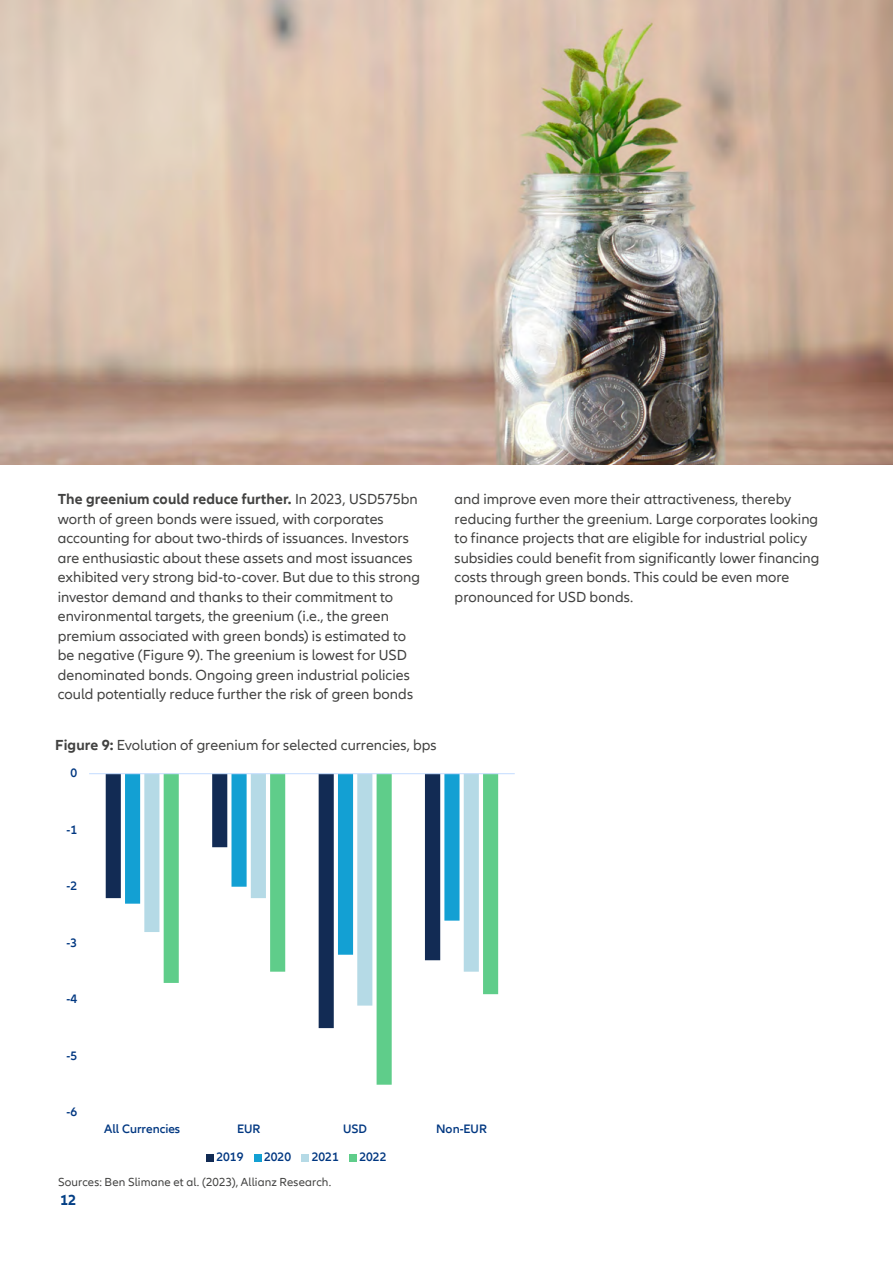
<style>
.page{position:relative;width:893px;height:1263px;background:#fff}
.page>*{position:absolute;margin:0;border:0;box-sizing:border-box;transform-origin:0 0}
.t1{font:15px/19.5px "Allianz Neo";letter-spacing:.005em;color:#424241}
.t2{font:700 15px "Allianz Neo";color:#033f85}
.t3{font:600 12.6px "Allianz Neo";color:#003781}
.t4{font:12px "Allianz Neo";letter-spacing:.01em;color:#424241}
.s1{font-weight:700}
</style>
<div class="page">
<svg style="left:106px;top:774px;width:19px;height:125px;fill:#122b54"></svg>
<svg style="left:125px;top:774px;width:19px;height:130px;fill:#13a0d3"></svg>
<svg style="left:144px;top:774px;width:20px;height:209px;fill:#b5dae6"></svg>
<svg style="left:164px;top:774px;width:334px;height:311px"></svg>
<hr style="left:89px;top:773px;width:426px;height:1px;background:#c6deff">
<div style="left:206px;top:1154px;width:7px;height:7px;background:#122b54"></div>
<div style="left:254px;top:1154px;width:7px;height:7px;background:#13a0d3"></div>
<div style="left:302px;top:1154px;width:7px;height:7px;background:#b5dae6"></div>
<div style="left:349px;top:1154px;width:7px;height:7px;background:#5fcd8a"></div>
<img style="left:0;top:0;width:893px;height:465px">
<p class="t1" style="left:58px;top:490px;width:364px"><span class="s1">The greenium could reduce further.</span> In 2023, USD575bn worth of green bonds were issued, with corporates accounting for about two-thirds of issuances. Investors are enthusiastic about these assets and most issuances exhibited very strong bid-to-cover. But due to this strong investor demand and thanks to their commitment to environmental targets, the greenium (i.e., the green premium associated with green bonds) is estimated to be negative (Figure 9). The greenium is lowest for USD denominated bonds. Ongoing green industrial policies could potentially reduce further the risk of green bonds</p>
<p class="t1" style="left:455px;top:490px;width:366px">and improve even more their attractiveness, thereby reducing further the greenium. Large corporates looking to finance projects that are eligible for industrial policy subsidies could benefit from significantly lower financing costs through green bonds. This could be even more pronounced for USD bonds.</p>
<p class="t1" style="left:55px;top:736px;width:383px"><span class="s1">Figure 9:</span> Evolution of greenium for selected currencies, bps</p>
<p class="t3" style="left:70px;top:765px;width:8px">0</p>
<p class="t3" style="left:67px;top:822px;width:12px">-1</p>
<p class="t3" style="left:67px;top:879px;width:12px">-2</p>
<p class="t3" style="left:67px;top:935px;width:12px">-3</p>
<p class="t3" style="left:67px;top:992px;width:12px">-4</p>
<p class="t3" style="left:67px;top:1048px;width:12px">-5</p>
<p class="t3" style="left:67px;top:1105px;width:12px">-6</p>
<p class="t3" style="left:104px;top:1121px;width:77px">All Currencies</p>
<p class="t3" style="left:237px;top:1121px;width:25px">EUR</p>
<p class="t3" style="left:343px;top:1121px;width:25px">USD</p>
<p class="t3" style="left:436px;top:1121px;width:52px">Non-EUR</p>
<p class="t3" style="left:216px;top:1149px;width:29px">2019</p>
<p class="t3" style="left:264px;top:1149px;width:29px">2020</p>
<p class="t3" style="left:312px;top:1149px;width:29px">2021</p>
<p class="t3" style="left:359px;top:1149px;width:29px">2022</p>
<p class="t4" style="left:58px;top:1175px;width:275px">Sources: Ben Slimane et al. (2023), Allianz Research.</p>
<p class="t2" style="left:60px;top:1191px;width:18px">12</p>
</div>
